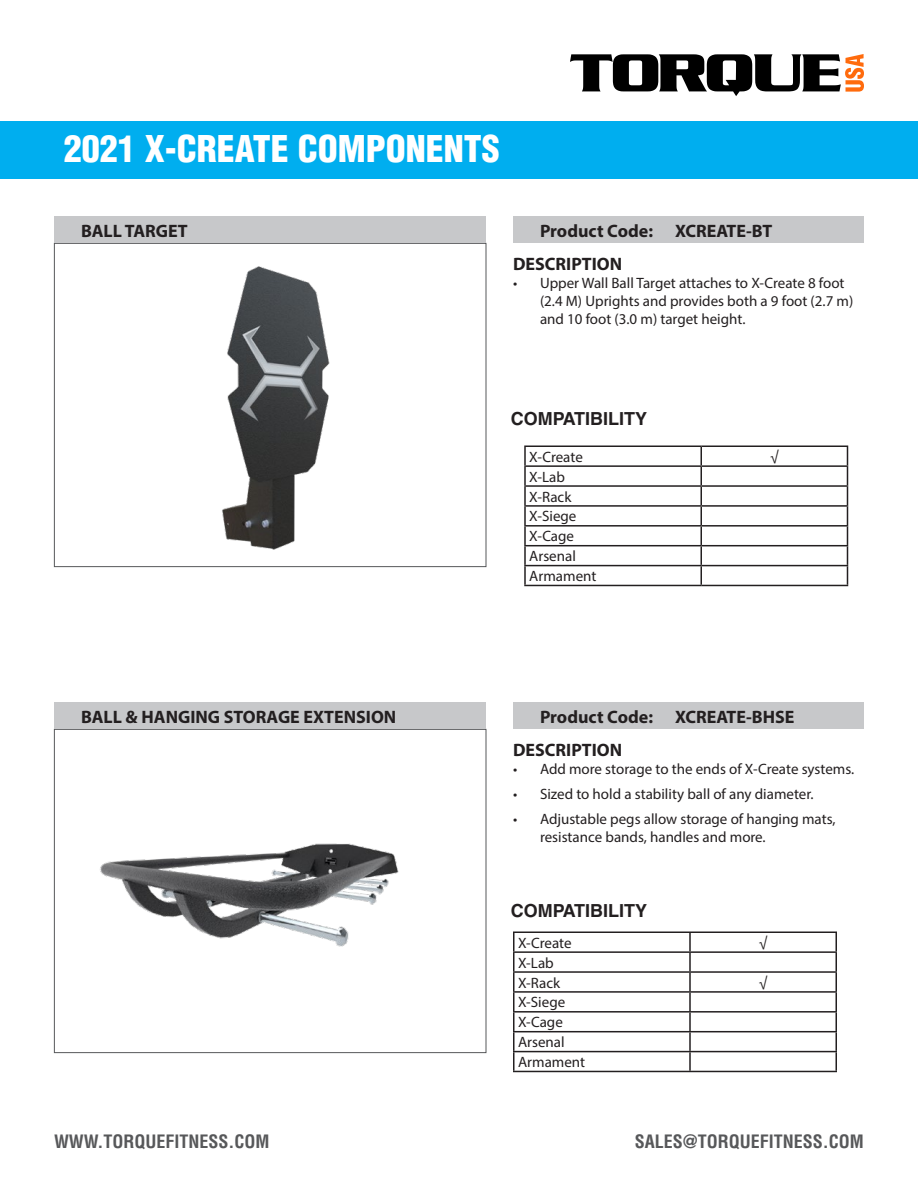
<style>
.page{position:relative;width:918px;height:1188px;background:#fff}
.page>*{position:absolute;margin:0;border:0;box-sizing:border-box;transform-origin:0 0}
.t1{font:900 condensed 36px "Helvetica LT Std";color:#fff}
.t2{font:700 18px "Myriad Pro";color:#231f20}
.t3{font:700 condensed 18px "Helvetica LT Std";color:#57585a}
.t4{font:700 18px "Helvetica LT Std";color:#231f20}
.t5{font:15px/18px "Myriad Pro";color:#231f20}
</style>
<div class="page">
<div style="left:0;top:122px;width:918px;height:57px;background:#00aeef"></div>
<svg style="left:570px;top:54px;width:294px;height:42px"></svg>
<hr style="left:513px;top:932px;width:177px;height:1px;background:#231f20">
<hr style="left:690px;top:932px;width:147px;height:1px;background:#231f20">
<hr style="left:513px;top:951px;width:177px;height:2px;background:#231f20">
<hr style="left:690px;top:951px;width:147px;height:2px;background:#231f20">
<hr style="left:513px;top:971px;width:177px;height:2px;background:#231f20">
<hr style="left:690px;top:971px;width:147px;height:2px;background:#231f20">
<hr style="left:513px;top:991px;width:177px;height:2px;background:#231f20">
<hr style="left:690px;top:991px;width:147px;height:2px;background:#231f20">
<hr style="left:513px;top:1011px;width:177px;height:2px;background:#231f20">
<hr style="left:690px;top:1011px;width:147px;height:2px;background:#231f20">
<hr style="left:513px;top:1031px;width:177px;height:1px;background:#231f20">
<hr style="left:690px;top:1031px;width:147px;height:1px;background:#231f20">
<hr style="left:513px;top:1051px;width:177px;height:1px;background:#231f20">
<svg style="left:513px;top:933px;width:1px;height:138px"></svg>
<hr style="left:690px;top:1051px;width:147px;height:1px;background:#231f20">
<svg style="left:689px;top:933px;width:2px;height:138px"></svg>
<svg style="left:836px;top:933px;width:1px;height:138px"></svg>
<hr style="left:513px;top:1071px;width:177px;height:1px;background:#231f20">
<hr style="left:690px;top:1071px;width:147px;height:1px;background:#231f20">
<hr style="left:524px;top:446px;width:177px;height:1px;background:#231f20">
<hr style="left:701px;top:446px;width:147px;height:1px;background:#231f20">
<hr style="left:524px;top:465px;width:177px;height:2px;background:#231f20">
<hr style="left:701px;top:465px;width:147px;height:2px;background:#231f20">
<hr style="left:524px;top:485px;width:177px;height:2px;background:#231f20">
<hr style="left:701px;top:485px;width:147px;height:2px;background:#231f20">
<hr style="left:524px;top:505px;width:177px;height:2px;background:#231f20">
<hr style="left:701px;top:505px;width:147px;height:2px;background:#231f20">
<hr style="left:524px;top:525px;width:177px;height:2px;background:#231f20">
<hr style="left:701px;top:525px;width:147px;height:2px;background:#231f20">
<hr style="left:524px;top:545px;width:177px;height:1px;background:#231f20">
<hr style="left:701px;top:545px;width:147px;height:1px;background:#231f20">
<hr style="left:524px;top:565px;width:177px;height:1px;background:#231f20">
<svg style="left:524px;top:447px;width:2px;height:138px"></svg>
<hr style="left:701px;top:565px;width:147px;height:1px;background:#231f20">
<svg style="left:701px;top:447px;width:1px;height:138px"></svg>
<svg style="left:847px;top:447px;width:1px;height:138px"></svg>
<hr style="left:524px;top:585px;width:177px;height:1px;background:#231f20">
<hr style="left:701px;top:585px;width:147px;height:1px;background:#231f20">
<img style="left:100px;top:843px;width:299px;height:104px">
<div style="left:54px;top:729px;width:432px;height:324px;border:1px solid #57585a"></div>
<img style="left:222px;top:266px;width:108px;height:284px">
<div style="left:54px;top:243px;width:432px;height:324px;border:1px solid #57585a"></div>
<div style="left:54px;top:702px;width:432px;height:27px;background:#c7c8ca"></div>
<div style="left:54px;top:216px;width:432px;height:27px;background:#c7c8ca"></div>
<div style="left:513px;top:702px;width:351px;height:27px;background:#c7c8ca"></div>
<div style="left:513px;top:216px;width:351px;height:27px;background:#c7c8ca"></div>
<h1 class="t1" style="left:64px;top:126px;width:438px">2021 X-CREATE COMPONENTS</h1>
<p class="t2" style="left:81px;top:219px;width:108px">BALL TARGET</p>
<p class="t2" style="left:540px;top:219px;width:234px">Product Code: XCREATE-BT</p>
<p class="t2" style="left:513px;top:252px;width:111px">DESCRIPTION</p>
<p class="t5" style="left:540px;top:274px;width:315px;text-indent:-27px">• Upper Wall Ball Target attaches to X-Create 8 foot (2.4 M) Uprights and provides both a 9 foot (2.7 m) and 10 foot (3.0 m) target height.</p>
<p class="t4" style="left:511px;top:408px;width:138px">COMPATIBILITY</p>
<p class="t5" style="left:529px;top:448px;width:55px">X-Create</p>
<p class="t5" style="left:770px;top:448px;width:10px">√</p>
<p class="t5" style="left:529px;top:467px;width:37px">X-Lab</p>
<p class="t5" style="left:529px;top:487px;width:44px">X-Rack</p>
<p class="t5" style="left:529px;top:507px;width:49px">X-Siege</p>
<p class="t5" style="left:529px;top:527px;width:46px">X-Cage</p>
<p class="t5" style="left:529px;top:547px;width:48px">Arsenal</p>
<p class="t5" style="left:529px;top:567px;width:69px">Armament</p>
<p class="t2" style="left:81px;top:705px;width:317px">BALL &amp; HANGING STORAGE EXTENSION</p>
<p class="t2" style="left:540px;top:705px;width:256px">Product Code: XCREATE-BHSE</p>
<p class="t2" style="left:513px;top:738px;width:111px">DESCRIPTION</p>
<p class="t5" style="left:513px;top:760px;width:343px">• Add more storage to the ends of X-Create systems.</p>
<p class="t5" style="left:513px;top:784px;width:302px">• Sized to hold a stability ball of any diameter.</p>
<p class="t5" style="left:540px;top:809px;width:297px;text-indent:-27px">• Adjustable pegs allow storage of hanging mats, resistance bands, handles and more.</p>
<p class="t4" style="left:511px;top:900px;width:138px">COMPATIBILITY</p>
<p class="t5" style="left:518px;top:934px;width:55px">X-Create</p>
<p class="t5" style="left:759px;top:934px;width:10px">√</p>
<p class="t5" style="left:518px;top:953px;width:37px">X-Lab</p>
<p class="t5" style="left:518px;top:973px;width:44px">X-Rack</p>
<p class="t5" style="left:759px;top:973px;width:10px">√</p>
<p class="t5" style="left:518px;top:993px;width:49px">X-Siege</p>
<p class="t5" style="left:518px;top:1013px;width:46px">X-Cage</p>
<p class="t5" style="left:518px;top:1033px;width:48px">Arsenal</p>
<p class="t5" style="left:518px;top:1053px;width:69px">Armament</p>
<p class="t3" style="left:54px;top:1130px;width:217px">WWW.TORQUEFITNESS.COM</p>
<p class="t3" style="left:635px;top:1130px;width:231px">SALES@TORQUEFITNESS.COM</p>
</div>
